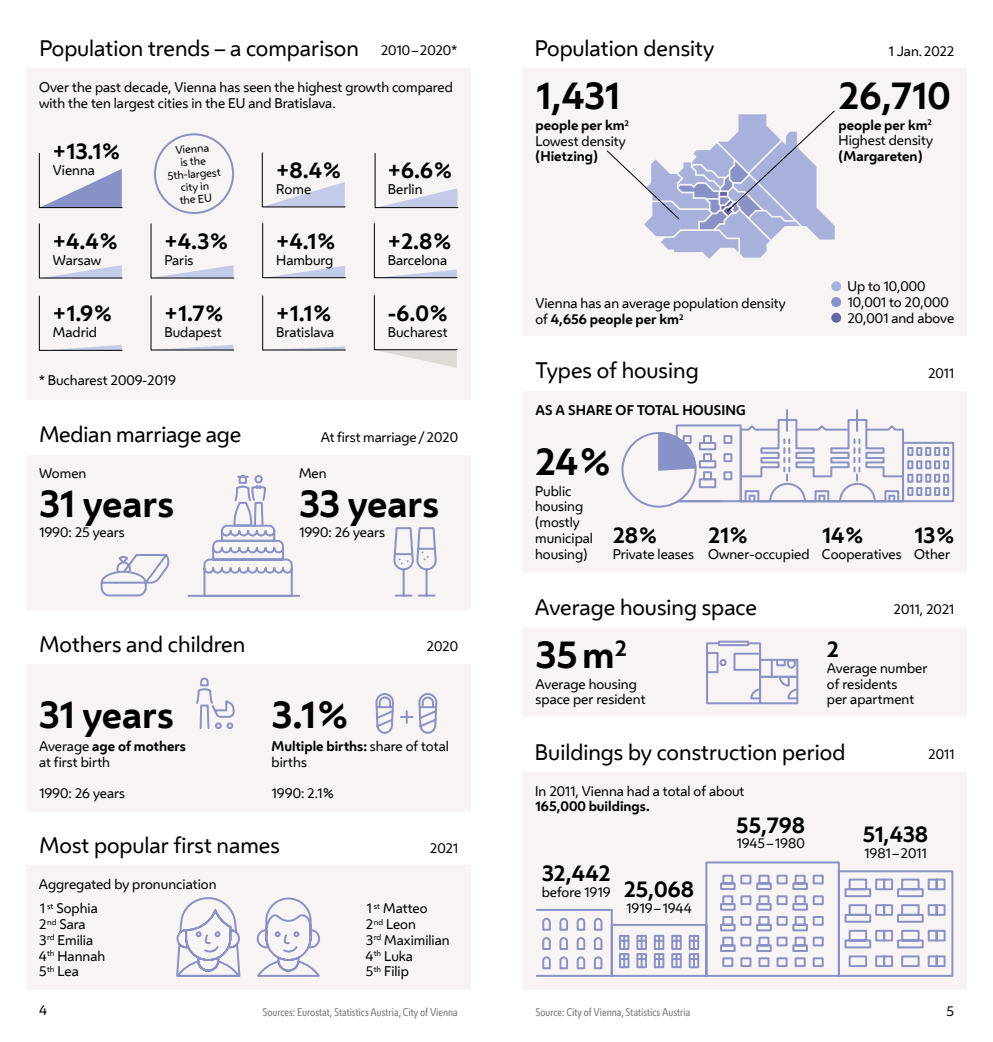
<style>
.page{position:relative;width:993px;height:1042px;background:#fff}
.page>*{position:absolute;margin:0;border:0;box-sizing:border-box;transform-origin:0 0}
.t1{font:700 35.88px "Wiener Melange";color:#000}
.t2{font:21px "Wiener Melange";color:#000}
.t3{font:700 21px "Wiener Melange";color:#000}
.t4{font:13.12px/15.8px "Wiener Melange";color:#000}
.t5{font:700 13.12px "Wiener Melange";color:#000}
.t6{font:10.5px "Wiener Melange Cd";color:#7a7975}
.t7{font:10.5px/12.6px "Wiener Melange";color:#000;text-align:center}
.s1{font-weight:700}
</style>
<div class="page">
<div style="left:522px;top:772px;width:444px;height:218px;background:#f7f4f3"></div>
<div style="left:26px;top:69px;width:444px;height:331px;background:#f7f4f3"></div>
<div style="left:522px;top:69px;width:444px;height:267px;background:#f7f4f3"></div>
<div style="left:26px;top:455px;width:444px;height:154px;background:#f7f4f3"></div>
<div style="left:26px;top:664px;width:444px;height:146px;background:#f7f4f3"></div>
<div style="left:26px;top:865px;width:444px;height:125px;background:#f7f4f3"></div>
<div style="left:522px;top:391px;width:444px;height:182px;background:#f7f4f3"></div>
<div style="left:522px;top:627px;width:444px;height:90px;background:#f7f4f3"></div>
<hr style="left:785px;top:410px;width:2px;height:21px;background:#8892c6">
<hr style="left:855px;top:410px;width:2px;height:21px;background:#8892c6">
<svg style="left:196px;top:677px;width:39px;height:53px"></svg>
<svg style="left:100px;top:554px;width:70px;height:43px"></svg>
<svg style="left:374px;top:693px;width:64px;height:118px"></svg>
<div style="left:705px;top:642px;width:55px;height:62px;border:2px solid #8892c6"></div>
<div style="left:758px;top:676px;width:40px;height:28px;border:2px solid #8892c6"></div>
<div style="left:758px;top:659px;width:40px;height:19px;border:2px solid #8892c6"></div>
<svg style="left:750px;top:687px;width:11px;height:13px"></svg>
<div style="left:717px;top:641px;width:32px;height:5px;border:2px solid #8892c6"></div>
<svg style="left:770px;top:658px;width:29px;height:42px"></svg>
<div style="left:775px;top:659px;width:10px;height:7px;border:2px solid #8892c6"></div>
<div style="left:733px;top:653px;width:27px;height:18px;border:2px solid #8892c6"></div>
<div style="left:705px;top:652px;width:13px;height:21px;border:2px solid #8892c6"></div>
<div style="left:719px;top:659px;width:7px;height:7px;border:2px solid #8892c6;border-radius:50%"></div>
<div style="left:621px;top:432px;width:75px;height:76px;border:2px solid #8892c6;border-radius:50%"></div>
<svg style="left:656px;top:418px;width:298px;height:85px"></svg>
<svg style="left:393px;top:527px;width:44px;height:70px"></svg>
<svg style="left:187px;top:475px;width:113px;height:122px"></svg>
<svg style="left:830px;top:281px;width:10px;height:10px"></svg>
<svg style="left:830px;top:297px;width:10px;height:10px"></svg>
<svg style="left:830px;top:313px;width:10px;height:10px"></svg>
<svg style="left:256px;top:897px;width:65px;height:80px"></svg>
<svg style="left:176px;top:897px;width:65px;height:80px"></svg>
<div style="left:154px;top:133px;width:80px;height:81px;border:2px solid #8892c6;border-radius:50%"></div>
<svg style="left:39px;top:153px;width:84px;height:55px"></svg>
<svg style="left:374px;top:153px;width:84px;height:55px"></svg>
<svg style="left:262px;top:152px;width:83px;height:55px"></svg>
<svg style="left:39px;top:296px;width:84px;height:55px"></svg>
<svg style="left:150px;top:295px;width:84px;height:55px"></svg>
<svg style="left:262px;top:295px;width:84px;height:55px"></svg>
<svg style="left:374px;top:295px;width:83px;height:73px"></svg>
<svg style="left:150px;top:223px;width:84px;height:55px"></svg>
<svg style="left:39px;top:223px;width:84px;height:55px"></svg>
<svg style="left:374px;top:223px;width:83px;height:55px"></svg>
<svg style="left:262px;top:223px;width:84px;height:55px"></svg>
<svg style="left:606px;top:110px;width:228px;height:149px"></svg>
<svg style="left:536px;top:861px;width:418px;height:116px"></svg>
<h2 class="t2" style="left:40px;top:32px;width:321px">Population trends – a comparison</h2>
<h2 class="t2" style="left:535px;top:32px;width:181px">Population density</h2>
<p class="t4" style="left:380px;top:42px;width:78px">2010–2020*</p>
<p class="t4" style="left:888px;top:42px;width:67px">1 Jan.2022</p>
<p class="t4" style="left:39px;top:78px;width:415px">Over the past decade, Vienna has seen the highest growth compared with the ten largest cities in the EU and Bratislava.</p>
<h2 class="t3" style="left:53px;top:134px;width:68px">+13.1%</h2>
<p class="t4" style="left:53px;top:162px;width:44px">Vienna</p>
<p class="t7" style="left:165px;top:144px;width:55px;rotate:-4deg">Vienna<br>is the<br>5th-largest city in<br>the EU</p>
<h2 class="t3" style="left:53px;top:223px;width:66px">+4.4%</h2>
<p class="t4" style="left:53px;top:251px;width:50px">Warsaw</p>
<h2 class="t3" style="left:164px;top:223px;width:64px">+4.3%</h2>
<p class="t4" style="left:164px;top:251px;width:30px">Paris</p>
<h2 class="t3" style="left:53px;top:296px;width:60px">+1.9%</h2>
<p class="t4" style="left:53px;top:324px;width:46px">Madrid</p>
<h2 class="t3" style="left:164px;top:296px;width:60px">+1.7%</h2>
<p class="t4" style="left:164px;top:324px;width:59px">Budapest</p>
<p class="t4" style="left:39px;top:372px;width:138px">* Bucharest 2009-2019</p>
<h2 class="t2" style="left:40px;top:418px;width:203px">Median marriage age</h2>
<h2 class="t3" style="left:276px;top:153px;width:66px">+8.4%</h2>
<p class="t4" style="left:276px;top:181px;width:36px">Rome</p>
<h2 class="t3" style="left:388px;top:153px;width:65px">+6.6%</h2>
<p class="t4" style="left:388px;top:181px;width:36px">Berlin</p>
<h2 class="t3" style="left:276px;top:223px;width:60px">+4.1%</h2>
<p class="t4" style="left:276px;top:251px;width:59px">Hamburg</p>
<h2 class="t3" style="left:388px;top:223px;width:64px">+2.8%</h2>
<p class="t4" style="left:388px;top:251px;width:61px">Barcelona</p>
<h2 class="t3" style="left:276px;top:296px;width:56px">+1.1%</h2>
<p class="t4" style="left:276px;top:324px;width:59px">Bratislava</p>
<h2 class="t3" style="left:388px;top:296px;width:61px">-6.0%</h2>
<p class="t4" style="left:388px;top:324px;width:61px">Bucharest</p>
<p class="t4" style="left:321px;top:428px;width:139px">At first marriage/2020</p>
<p class="t4" style="left:39px;top:465px;width:49px">Women</p>
<h1 class="t1" style="left:39px;top:474px;width:137px">31 years</h1>
<p class="t4" style="left:299px;top:465px;width:29px">Men</p>
<h1 class="t1" style="left:299px;top:474px;width:142px">33 years</h1>
<p class="t4" style="left:39px;top:524px;width:87px">1990: 25 years</p>
<p class="t4" style="left:299px;top:524px;width:88px">1990: 26 years</p>
<h2 class="t2" style="left:40px;top:627px;width:207px">Mothers and children</h2>
<h1 class="t1" style="left:39px;top:684px;width:137px">31 years</h1>
<h1 class="t1" style="left:271px;top:684px;width:77px">3.1%</h1>
<p class="t4" style="left:426px;top:638px;width:33px">2020</p>
<p class="t4" style="left:39px;top:738px;width:148px">Average <span class="s1">age of mothers </span>at first birth</p>
<p class="t4" style="left:39px;top:785px;width:88px">1990: 26 years</p>
<p class="t4" style="left:271px;top:738px;width:179px"><span class="s1">Multiple births:</span> share of total births</p>
<p class="t4" style="left:271px;top:785px;width:63px">1990: 2.1%</p>
<h2 class="t2" style="left:40px;top:828px;width:242px">Most popular first names</h2>
<p class="t4" style="left:39px;top:875px;width:179px">Aggregated by pronunciation</p>
<p class="t4" style="left:430px;top:839px;width:30px">2021</p>
<p class="t4" style="left:39px;top:900px;width:68px">1<sup>st</sup> Sophia<br>2<sup>nd</sup> Sara<br>3<sup>rd</sup> Emilia<br>4<sup>th</sup> Hannah<br>5<sup>th</sup> Lea</p>
<p class="t4" style="left:365px;top:900px;width:86px">1<sup>st</sup> Matteo<br>2<sup>nd</sup> Leon<br>3<sup>rd</sup> Maximilian<br>4<sup>th</sup> Luka<br>5<sup>th</sup> Filip</p>
<h1 class="t1" style="left:535px;top:66px;width:86px">1,431</h1>
<p class="t4" style="left:535px;top:117px;width:95px"><span class="s1">people per km</span><sup>2<br></sup>Lowest density</p>
<p class="t5" style="left:535px;top:146px;width:64px">(Hietzing)</p>
<h1 class="t1" style="left:838px;top:65px;width:113px">26,710</h1>
<p class="t4" style="left:838px;top:116px;width:96px"><span class="s1">people per km</span><sup>2<br></sup>Highest density</p>
<p class="t5" style="left:838px;top:145px;width:85px">(Margareten)</p>
<p class="t4" style="left:535px;top:295px;width:252px">Vienna has an average population density of <span class="s1">4,656 people per km</span><sup>2</sup></p>
<h2 class="t2" style="left:535px;top:354px;width:164px">Types of housing</h2>
<p class="t5" style="left:535px;top:399px;width:212px">AS A SHARE OF TOTAL HOUSING</p>
<h1 class="t1" style="left:535px;top:431px;width:76px">24%</h1>
<p class="t4" style="left:535px;top:482px;width:59px">Public housing (mostly municipal housing)</p>
<h2 class="t3" style="left:612px;top:517px;width:45px">28%</h2>
<p class="t4" style="left:612px;top:545px;width:83px">Private leases</p>
<h2 class="t3" style="left:707px;top:517px;width:41px">21%</h2>
<p class="t4" style="left:707px;top:545px;width:103px">Owner-occupied</p>
<p class="t4" style="left:847px;top:278px;width:108px">Up to 10,000<br>10,001 to 20,000<br>20,001 and above</p>
<p class="t4" style="left:927px;top:365px;width:28px">2011</p>
<h2 class="t3" style="left:821px;top:517px;width:42px">14%</h2>
<p class="t4" style="left:821px;top:545px;width:81px">Cooperatives</p>
<h2 class="t3" style="left:913px;top:517px;width:41px">13%</h2>
<p class="t4" style="left:913px;top:545px;width:38px">Other</p>
<h2 class="t2" style="left:535px;top:591px;width:223px">Average housing space</h2>
<h1 class="t1" style="left:535px;top:624px;width:93px">35m<sup>2</sup></h1>
<p class="t4" style="left:535px;top:675px;width:111px">Average housing space per resident</p>
<p class="t4" style="left:893px;top:600px;width:62px">2011, 2021</p>
<h2 class="t3" style="left:826px;top:631px;width:14px">2</h2>
<p class="t4" style="left:826px;top:659px;width:102px">Average number of residents<br>per apartment</p>
<h2 class="t2" style="left:535px;top:735px;width:312px">Buildings by construction period</h2>
<p class="t4" style="left:535px;top:782px;width:211px">In 2011, Vienna had a total of about</p>
<p class="t5" style="left:535px;top:795px;width:116px">165,000 buildings.</p>
<h2 class="t3" style="left:541px;top:856px;width:70px">32,442</h2>
<p class="t4" style="left:541px;top:884px;width:70px">before 1919</p>
<h2 class="t3" style="left:623px;top:872px;width:72px">25,068</h2>
<p class="t4" style="left:626px;top:899px;width:67px">1919– 1944</p>
<h2 class="t3" style="left:736px;top:807px;width:70px">55,798</h2>
<p class="t4" style="left:736px;top:835px;width:70px">1945–1980</p>
<p class="t4" style="left:927px;top:746px;width:28px">2011</p>
<h2 class="t3" style="left:862px;top:817px;width:67px">51,438</h2>
<p class="t4" style="left:864px;top:844px;width:64px">1981 –2011</p>
<p class="t4" style="left:39px;top:1001px;width:9px">4</p>
<p class="t6" style="left:262px;top:1005px;width:197px">Sources: Eurostat, Statistics Austria, City of Vienna</p>
<p class="t6" style="left:535px;top:1005px;width:156px">Source: City of Vienna, Statistics Austria</p>
<p class="t4" style="left:946px;top:1002px;width:9px">5</p>
</div>
